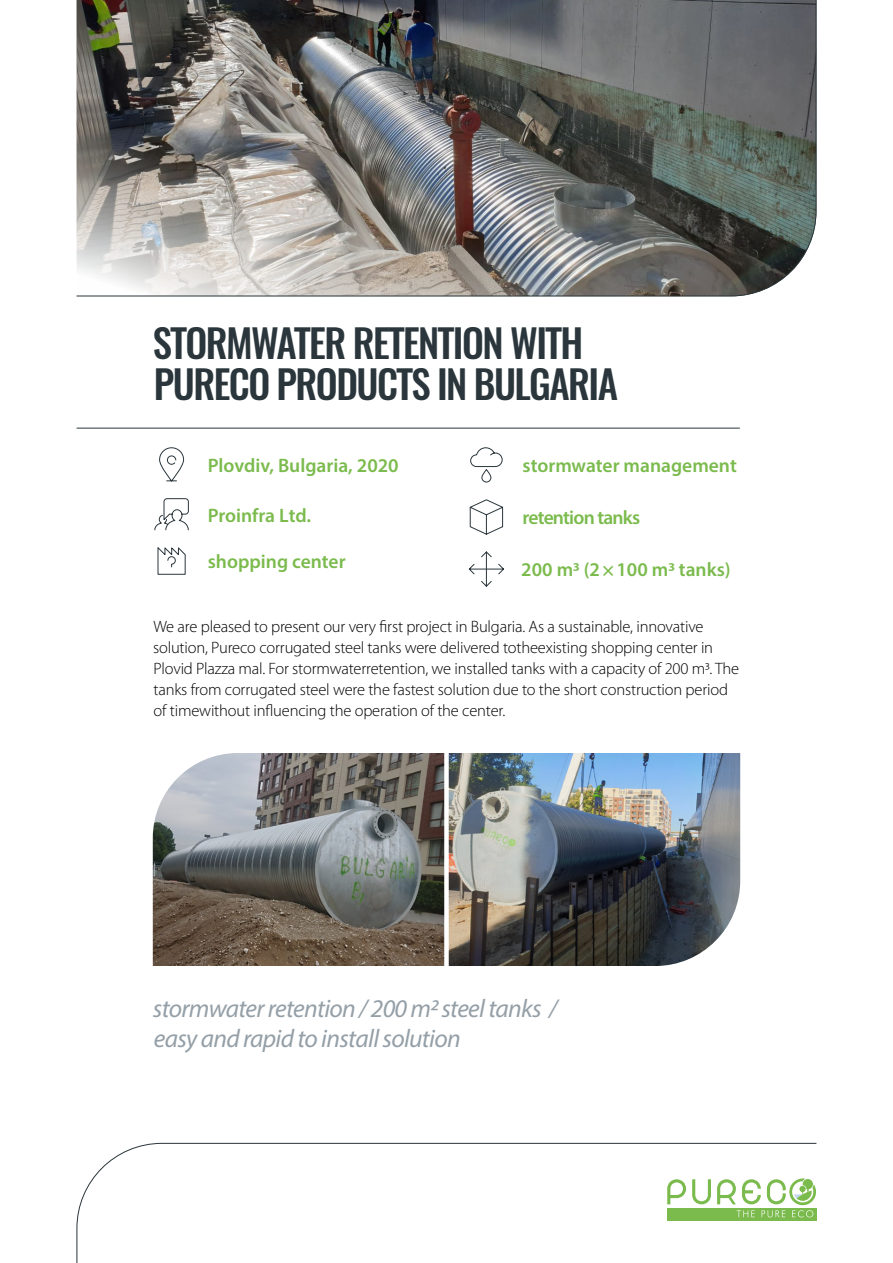
<style>
.page{position:relative;width:893px;height:1263px;background:#fff}
.page>*{position:absolute;margin:0;border:0;box-sizing:border-box;transform-origin:0 0}
.t1{font:500 39px/40.5px "Oswald";letter-spacing:-.04em;color:#2a363b}
.t2{font:italic 25.5px/30px "Myriad Pro";letter-spacing:-.025em;color:#949fa7}
.t3{font:600 19.5px "Myriad Pro";color:#7bbb4d}
.t4{font:600 19.5px "Myriad Pro";letter-spacing:-.04em;color:#7bbb4d}
.t5{font:300 16.5px/21px "Myriad Pro";letter-spacing:-.01em;color:#000}
</style>
<div class="page">
<hr style="left:77px;top:428px;width:662px;height:1px;background:#2a363b">
<svg style="left:159px;top:447px;width:25px;height:35px"></svg>
<svg style="left:154px;top:498px;width:35px;height:33px"></svg>
<svg style="left:157px;top:547px;width:29px;height:28px"></svg>
<svg style="left:470px;top:447px;width:33px;height:36px"></svg>
<svg style="left:469px;top:499px;width:35px;height:36px"></svg>
<svg style="left:468px;top:551px;width:36px;height:36px"></svg>
<svg style="left:76px;top:1142px;width:741px;height:121px"></svg>
<img style="left:76px;top:0;width:741px;height:297px">
<img style="left:153px;top:753px;width:291px;height:213px">
<img style="left:449px;top:753px;width:291px;height:213px">
<h1 class="t1" style="left:153px;top:326px;width:467px">STORMWATER RETENTION WITH<br>PURECO PRODUCTS IN BULGARIA</h1>
<p class="t3" style="left:208px;top:453px;width:193px">Plovdiv, Bulgaria, 2020</p>
<p class="t3" style="left:208px;top:503px;width:105px">Proinfra Ltd.</p>
<p class="t3" style="left:208px;top:549px;width:139px">shopping center</p>
<p class="t3" style="left:523px;top:453px;width:216px">stormwater management</p>
<p class="t4" style="left:522px;top:505px;width:119px">retention tanks</p>
<p class="t3" style="left:521px;top:557px;width:211px">200 m3 (2×100 m3 tanks)</p>
<p class="t5" style="left:153px;top:617px;width:588px">We are pleased to present our very first project in Bulgaria. As a sustainable, innovative solution, Pureco corrugated steel tanks were delivered totheexisting shopping center in Plovid Plazza mal. For stormwaterretention, we installed tanks with a capacity of 200 m3. The tanks from corrugated steel were the fastest solution due to the short construction period of timewithout influencing the operation of the center.</p>
<h2 class="t2" style="left:153px;top:993px;width:406px">stormwater retention / 200 m2 steel tanks / easy and rapid to install solution</h2>
</div>
